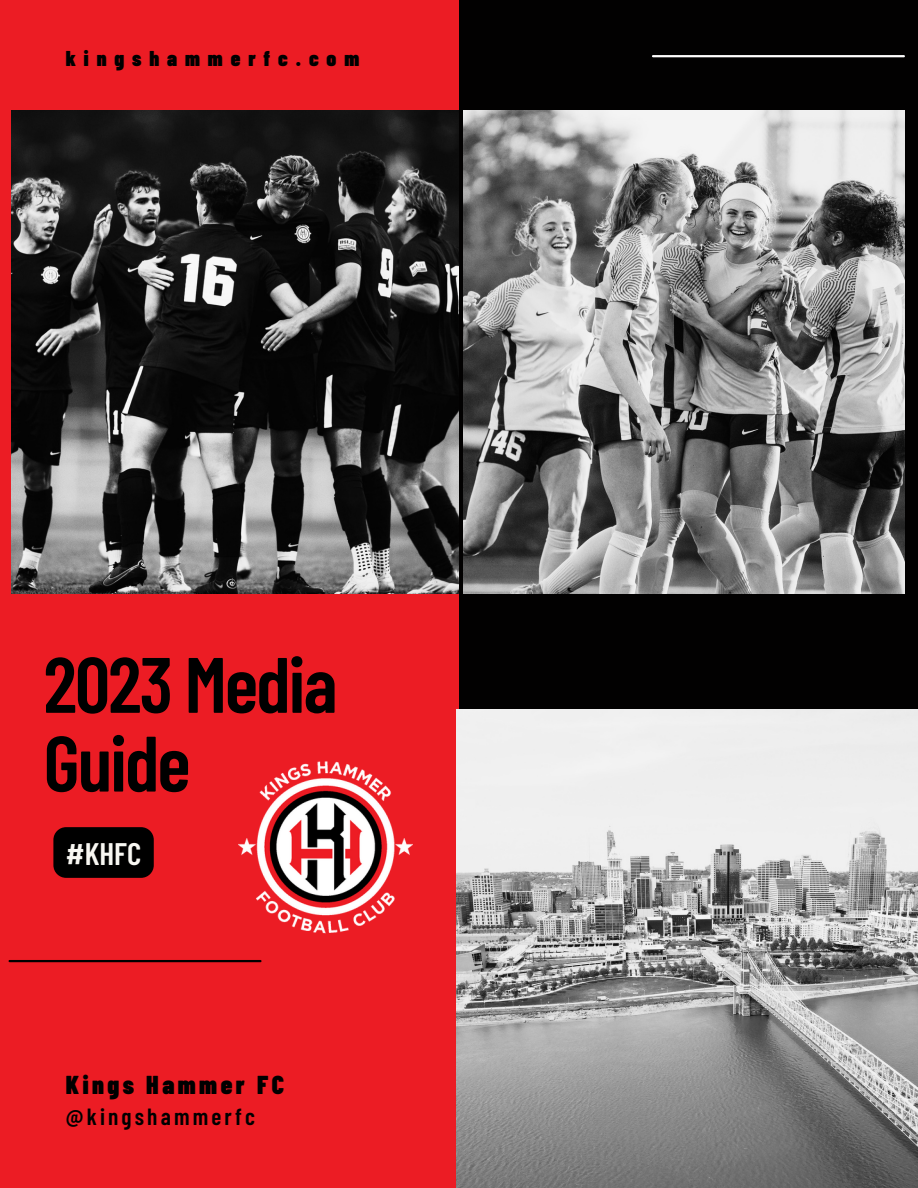
<style>
.page{position:relative;width:918px;height:1188px;background:#fff}
.page>*{position:absolute;margin:0;border:0;box-sizing:border-box;transform-origin:0 0}
.t1{font:600 78.3px "Barlow Condensed";letter-spacing:-.025em;color:#000}
.t2{font:600 31.05px "Barlow Condensed";color:#f8f7f2}
.t3{font:900 25.8px "Barlow Condensed";letter-spacing:.135em;color:#000}
.t4{font:600 23.4px "Barlow Condensed";letter-spacing:.135em;color:#000}
.t5{font:900 21.45px "Barlow Condensed";letter-spacing:.37em;color:#000}
</style>
<div class="page">
<div style="left:0;top:0;width:463px;height:1188px;background:#ec1c24"></div>
<img style="left:11px;top:110px;width:448px;height:484px">
<div style="left:459px;top:0;width:459px;height:710px;background:#020101"></div>
<img style="left:463px;top:110px;width:441px;height:484px">
<img style="left:456px;top:710px;width:462px;height:478px">
<hr style="left:10px;top:960px;width:250px;height:2px;background:#000">
<hr style="left:653px;top:55px;width:251px;height:2px;background:#fffefe">
<img style="left:239px;top:761px;width:173px;height:173px">
<div style="left:53px;top:827px;width:101px;height:51px;background:#000;border-radius:13px"></div>
<p class="t5" style="left:66px;top:44px;width:295px">kingshammerfc.com</p>
<p class="t1" style="left:44px;top:635px;width:295px">2023 Media</p>
<p class="t1" style="left:44px;top:713px;width:149px">Guide</p>
<p class="t2" style="left:66px;top:834px;width:77px">#KHFC</p>
<p class="t3" style="left:66px;top:1068px;width:220px">Kings Hammer FC</p>
<p class="t4" style="left:66px;top:1102px;width:191px">@kingshammerfc</p>
</div>
